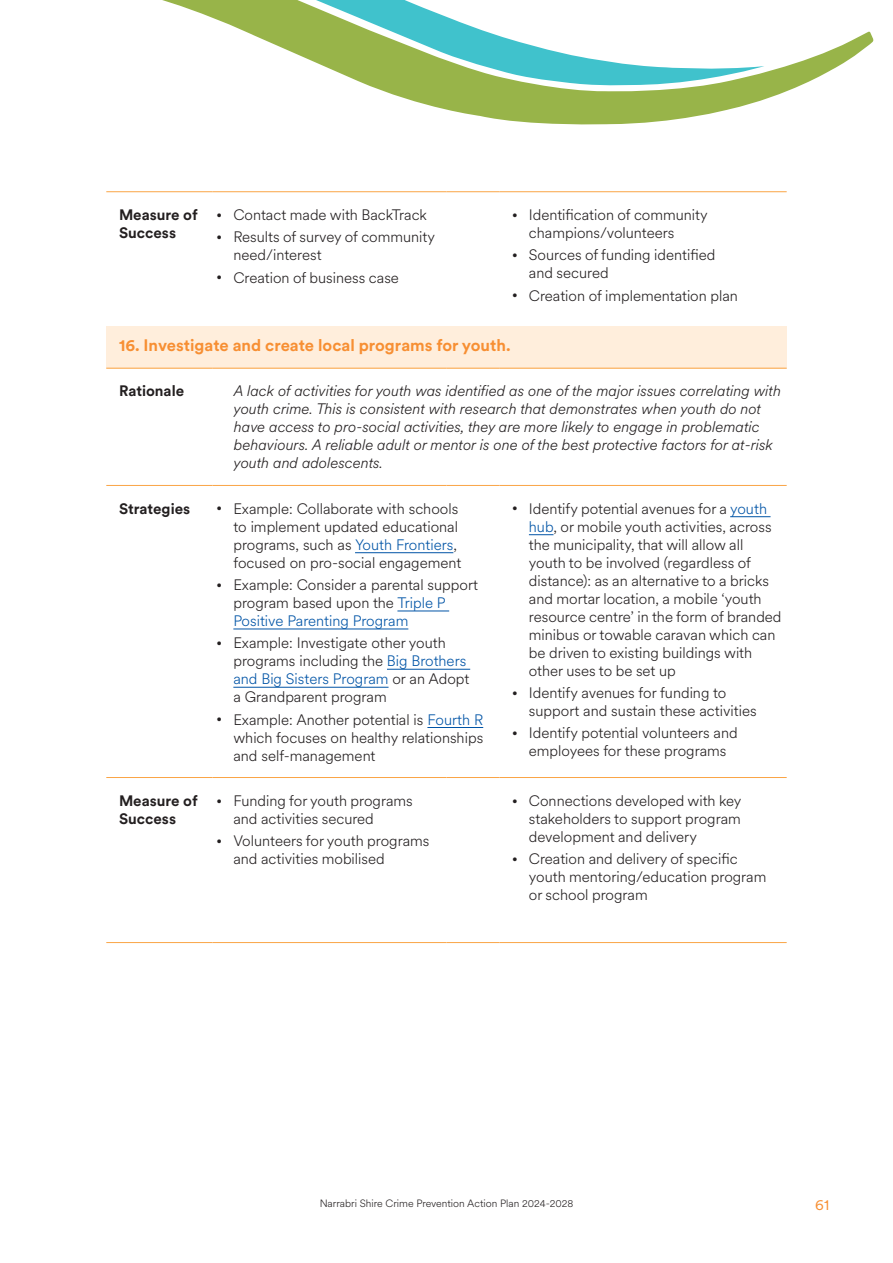
<style>
.page{position:relative;width:893px;height:1263px;background:#fff}
.page>*{position:absolute;margin:0;border:0;box-sizing:border-box;transform-origin:0 0}
.t1{font:700 16.5px "Circular XX";color:#f78f33}
.t2{font:300 15px/18px "Circular XX";color:#231f20}
.t3{font:italic 300 15px/18px "Circular XX";color:#231f20}
.t4{font:700 15px/18px "Circular XX";color:#231f20}
.t5{font:15px "Circular XX";color:#f78f33}
.t6{font:300 10.5px "Circular XX";color:#231f20}
.s1{font-weight:700;font-size:9px}
.s2{color:#0054a6}
</style>
<div class="page">
<svg style="left:162px;top:0;width:712px;height:125px"></svg>
<div style="left:106px;top:326px;width:681px;height:42px;background:#ffeedc"></div>
<hr style="left:106px;top:191px;width:107px;height:1px;background:#faa546">
<hr style="left:213px;top:191px;width:233px;height:1px;background:#faa546">
<hr style="left:446px;top:191px;width:54px;height:1px;background:#faa546">
<hr style="left:500px;top:191px;width:287px;height:1px;background:#faa546">
<hr style="left:106px;top:777px;width:107px;height:1px;background:#faa546">
<hr style="left:213px;top:777px;width:233px;height:1px;background:#faa546">
<hr style="left:446px;top:777px;width:54px;height:1px;background:#faa546">
<hr style="left:500px;top:777px;width:287px;height:1px;background:#faa546">
<hr style="left:106px;top:942px;width:107px;height:1px;background:#faa546">
<hr style="left:213px;top:942px;width:233px;height:1px;background:#faa546">
<hr style="left:446px;top:942px;width:54px;height:1px;background:#faa546">
<hr style="left:500px;top:942px;width:287px;height:1px;background:#faa546">
<hr style="left:106px;top:368px;width:107px;height:1px;background:#faa546">
<hr style="left:213px;top:368px;width:233px;height:1px;background:#faa546">
<hr style="left:446px;top:368px;width:54px;height:1px;background:#faa546">
<hr style="left:500px;top:368px;width:287px;height:1px;background:#faa546">
<hr style="left:106px;top:485px;width:107px;height:1px;background:#faa546">
<hr style="left:213px;top:485px;width:233px;height:1px;background:#faa546">
<hr style="left:446px;top:485px;width:54px;height:1px;background:#faa546">
<hr style="left:500px;top:485px;width:287px;height:1px;background:#faa546">
<hr style="left:355px;top:552px;width:98px;height:1px;background:#0054a6">
<hr style="left:397px;top:611px;width:52px;height:1px;background:#0054a6">
<hr style="left:233px;top:629px;width:175px;height:1px;background:#0054a6">
<hr style="left:387px;top:669px;width:83px;height:1px;background:#0054a6">
<hr style="left:233px;top:687px;width:156px;height:1px;background:#0054a6">
<hr style="left:427px;top:727px;width:56px;height:1px;background:#0054a6">
<hr style="left:730px;top:516px;width:40px;height:1px;background:#0054a6">
<svg style="left:529px;top:534px;width:24px;height:1px"></svg>
<p class="t4" style="left:119px;top:205px;width:80px">Measure of<br>Success</p>
<p class="t2" style="left:217px;top:205px;width:212px"><span class="s1">•</span> Contact made with BackTrack</p>
<p class="t2" style="left:233px;top:227px;width:203px;text-indent:-16px"><span class="s1">•</span> Results of survey of community need/interest</p>
<p class="t2" style="left:217px;top:268px;width:184px"><span class="s1">•</span> Creation of business case</p>
<p class="t2" style="left:529px;top:205px;width:180px;text-indent:-16px"><span class="s1">•</span> Identification of community champions/volunteers</p>
<p class="t2" style="left:529px;top:245px;width:188px;text-indent:-16px"><span class="s1">•</span> Sources of funding identified and secured</p>
<p class="t2" style="left:512px;top:286px;width:227px"><span class="s1">•</span> Creation of implementation plan</p>
<p class="t1" style="left:119px;top:334px;width:393px">16. Investigate and create local programs for youth.</p>
<p class="t4" style="left:119px;top:382px;width:67px">Rationale</p>
<p class="t3" style="left:234px;top:382px;width:549px">A lack of activities for youth was identified as one of the major issues correlating with youth crime. This is consistent with research that demonstrates when youth do not have access to pro-social activities, they are more likely to engage in problematic behaviours. A reliable adult or mentor is one of the best protective factors for at-risk youth and adolescents.</p>
<p class="t4" style="left:119px;top:499px;width:73px">Strategies</p>
<p class="t2" style="left:233px;top:499px;width:229px;text-indent:-16px"><span class="s1">•</span> Example: Collaborate with schools to implement updated educational programs, such as <span class="s2">Youth Frontiers</span>, focused on pro-social engagement</p>
<p class="t2" style="left:233px;top:575px;width:246px;text-indent:-16px"><span class="s1">•</span> Example: Consider a parental support program based upon the <span class="s2">Triple P<br>Positive Parenting Program</span></p>
<p class="t2" style="left:233px;top:633px;width:237px;text-indent:-16px"><span class="s1">•</span> Example: Investigate other youth programs including the <span class="s2">Big Brothers and Big Sisters Program</span> or an Adopt a Grandparent program</p>
<p class="t2" style="left:233px;top:710px;width:251px;text-align:justify;text-indent:-16px"><span class="s1">•</span> Example: Another potential is <span class="s2">Fourth R </span>which focuses on healthy relationships and self-management</p>
<p class="t2" style="left:529px;top:499px;width:254px;text-indent:-16px"><span class="s1">•</span> Identify potential avenues for a <span class="s2">youth hub</span>, or mobile youth activities, across the municipality, that will allow all youth to be involved (regardless of distance): as an alternative to a bricks and mortar location, a mobile ‘youth resource centre’ in the form of branded minibus or towable caravan which can be driven to existing buildings with other uses to be set up</p>
<p class="t2" style="left:529px;top:683px;width:229px;text-indent:-16px"><span class="s1">•</span> Identify avenues for funding to support and sustain these activities</p>
<p class="t2" style="left:512px;top:723px;width:227px;text-align:center"><span class="s1">•</span> Identify potential volunteers and employees for these programs</p>
<p class="t4" style="left:119px;top:791px;width:80px">Measure of<br>Success</p>
<p class="t2" style="left:233px;top:791px;width:181px;text-indent:-16px"><span class="s1">•</span> Funding for youth programs and activities secured</p>
<p class="t2" style="left:233px;top:831px;width:198px;text-indent:-16px"><span class="s1">•</span> Volunteers for youth programs and activities mobilised</p>
<p class="t2" style="left:529px;top:791px;width:214px;text-align:justify;text-indent:-16px"><span class="s1">•</span> Connections developed with key stakeholders to support program development and delivery</p>
<p class="t2" style="left:529px;top:849px;width:239px;text-indent:-16px"><span class="s1">•</span> Creation and delivery of specific youth mentoring/education program or school program</p>
<p class="t6" style="left:320px;top:1196px;width:255px">Narrabri Shire Crime Prevention Action Plan 2024-2028</p>
<p class="t5" style="left:815px;top:1195px;width:15px">61</p>
</div>
